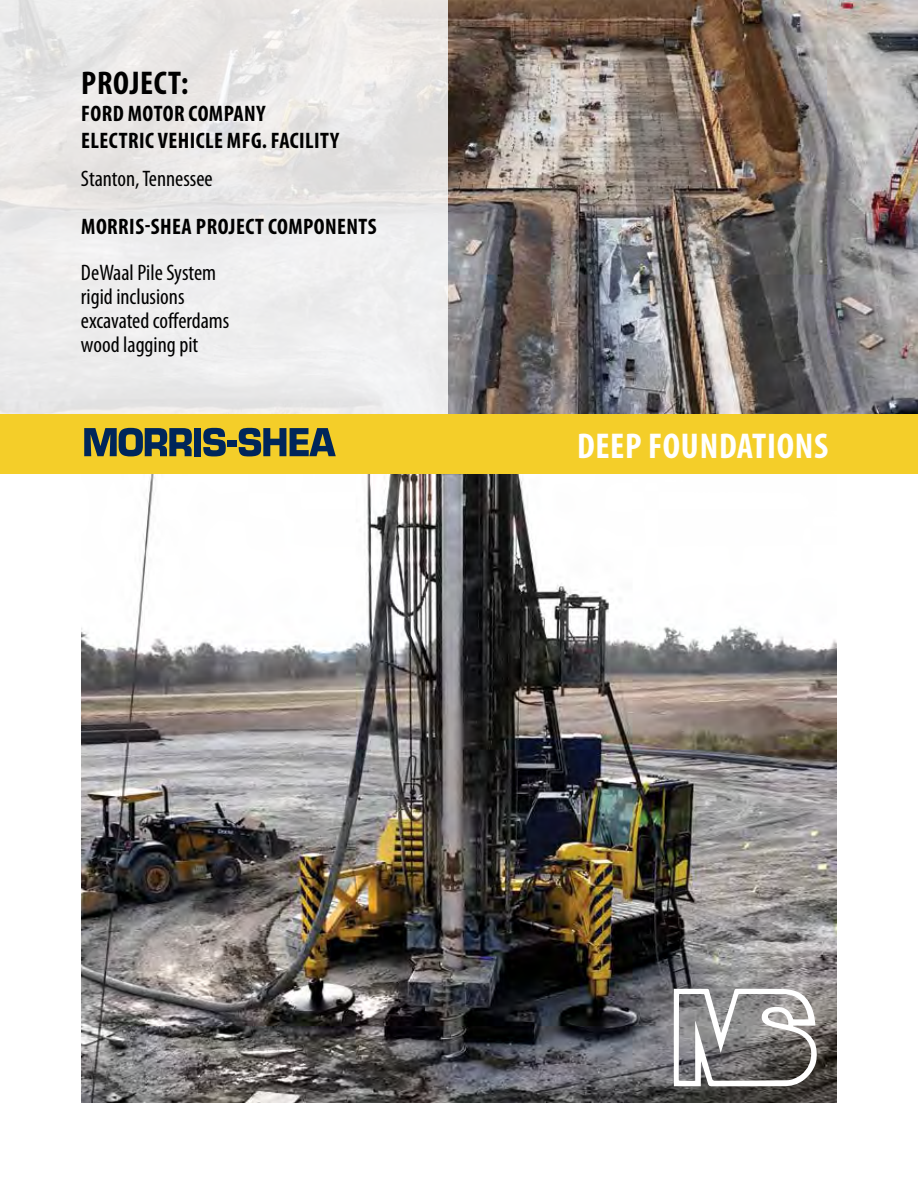
<style>
.page{position:relative;width:918px;height:1188px;background:#fff}
.page>*{position:absolute;margin:0;border:0;box-sizing:border-box;transform-origin:0 0}
.t1{font:700 condensed 36px "Myriad Pro";letter-spacing:.02em;color:#fff}
.t2{font:700 condensed 33px "Myriad Pro";letter-spacing:.02em;color:#000}
.t3{font:condensed 22.5px/24px "Myriad Pro";color:#000}
.t4{font:700 condensed 22.5px/27px "Myriad Pro";letter-spacing:.02em;color:#000}
</style>
<div class="page">
<img style="left:81px;top:474px;width:756px;height:628px">
<div style="left:0;top:413px;width:918px;height:61px;background:#f4ce29"></div>
<img style="left:448px;top:0;width:470px;height:413px">
<div style="left:0;top:0;width:448px;height:414px;background:linear-gradient(to bottom,#e8e6e4,#eeeeef)"></div>
<svg style="left:674px;top:989px;width:143px;height:98px"></svg>
<svg style="left:84px;top:428px;width:108px;height:28px"></svg>
<div style="left:194px;top:428px;width:7px;height:28px;background:#00265a"></div>
<svg style="left:203px;top:428px;width:23px;height:28px"></svg>
<div style="left:227px;top:441px;width:10px;height:6px;background:#00265a"></div>
<svg style="left:239px;top:428px;width:97px;height:28px"></svg>
<h2 class="t2" style="left:81px;top:62px;width:109px">PROJECT:</h2>
<p class="t4" style="left:81px;top:100px;width:260px">FORD MOTOR COMPANY<br>ELECTRIC VEHICLE MFG. FACILITY</p>
<p class="t3" style="left:81px;top:166px;width:133px">Stanton, Tennessee</p>
<p class="t4" style="left:81px;top:213px;width:297px">MORRIS-SHEA PROJECT COMPONENTS</p>
<p class="t3" style="left:81px;top:260px;width:150px">DeWaal Pile System rigid inclusions excavated cofferdams wood lagging pit</p>
<h1 class="t1" style="left:577px;top:423px;width:253px">DEEP FOUNDATIONS</h1>
</div>
